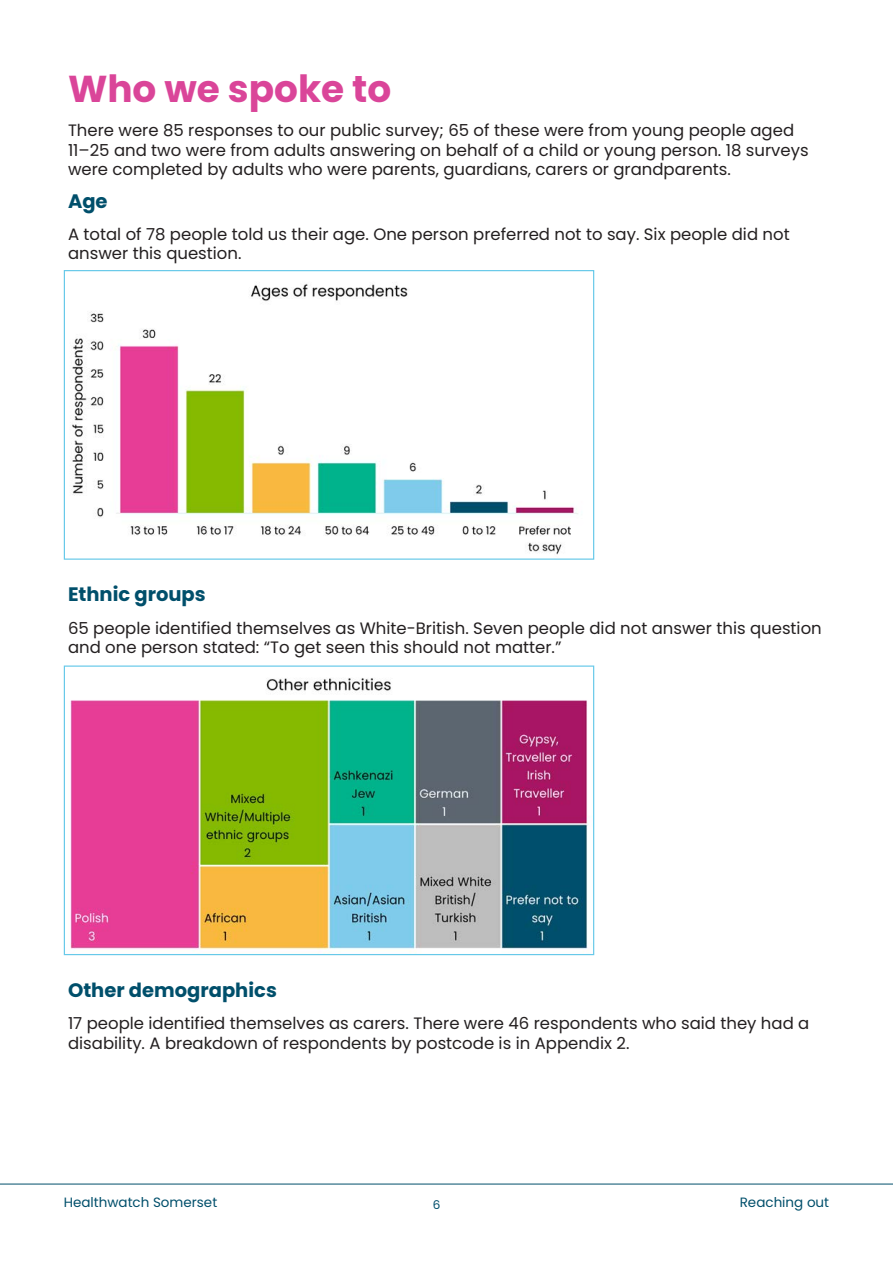
<style>
.page{position:relative;width:893px;height:1263px;background:#fff}
.page>*{position:absolute;margin:0;border:0;box-sizing:border-box;transform-origin:0 0}
.t1{font:700 37.5px "Poppins";color:#da4599}
.Content_paragraphs{font:700 19.5px "Poppins";color:#004f6b}
.Content_paragraphs-2{font:16.5px/19.5px "Poppins";color:#231f20}
.t2{font:13.5px "Poppins";color:#004f6b}
.t3{font:12px "Poppins";color:#004f6b}
</style>
<div class="page">
<hr style="left:0;top:1184px;width:893px;height:1px;background:#004f6b">
<img style="left:70px;top:678px;width:519px;height:274px">
<div style="left:64px;top:665px;width:530px;height:290px;border:1px solid #67c9e9"></div>
<img style="left:72px;top:284px;width:506px;height:271px">
<div style="left:64px;top:270px;width:530px;height:290px;border:1px solid #67c9e9"></div>
<p class="t1" style="left:68px;top:67px;width:325px">Who we spoke to</p>
<p class="Content_paragraphs-2" style="left:68px;top:121px;width:742px">There were 85 responses to our public survey; 65 of these were from young people aged<br>11–25 and two were from adults answering on behalf of a child or young person. 18 surveys were completed by adults who were parents, guardians, carers or grandparents.</p>
<p class="Content_paragraphs" style="left:68px;top:190px;width:41px">Age</p>
<p class="Content_paragraphs-2" style="left:68px;top:224px;width:723px">A total of 78 people told us their age. One person preferred not to say. Six people did not answer this question.</p>
<p class="Content_paragraphs" style="left:68px;top:583px;width:139px">Ethnic groups</p>
<p class="Content_paragraphs-2" style="left:68px;top:618px;width:755px">65 people identified themselves as White-British. Seven people did not answer this question and one person stated: “To get seen this should not matter.”</p>
<p class="Content_paragraphs" style="left:68px;top:979px;width:210px">Other demographics</p>
<p class="Content_paragraphs-2" style="left:68px;top:1014px;width:743px">17 people identified themselves as carers. There were 46 respondents who said they had a disability. A breakdown of respondents by postcode is in Appendix 2.</p>
<p class="t2" style="left:64px;top:1194px;width:155px">Healthwatch Somerset</p>
<p class="t3" style="left:433px;top:1198px;width:9px">6</p>
<p class="t2" style="left:740px;top:1194px;width:91px">Reaching out</p>
</div>
